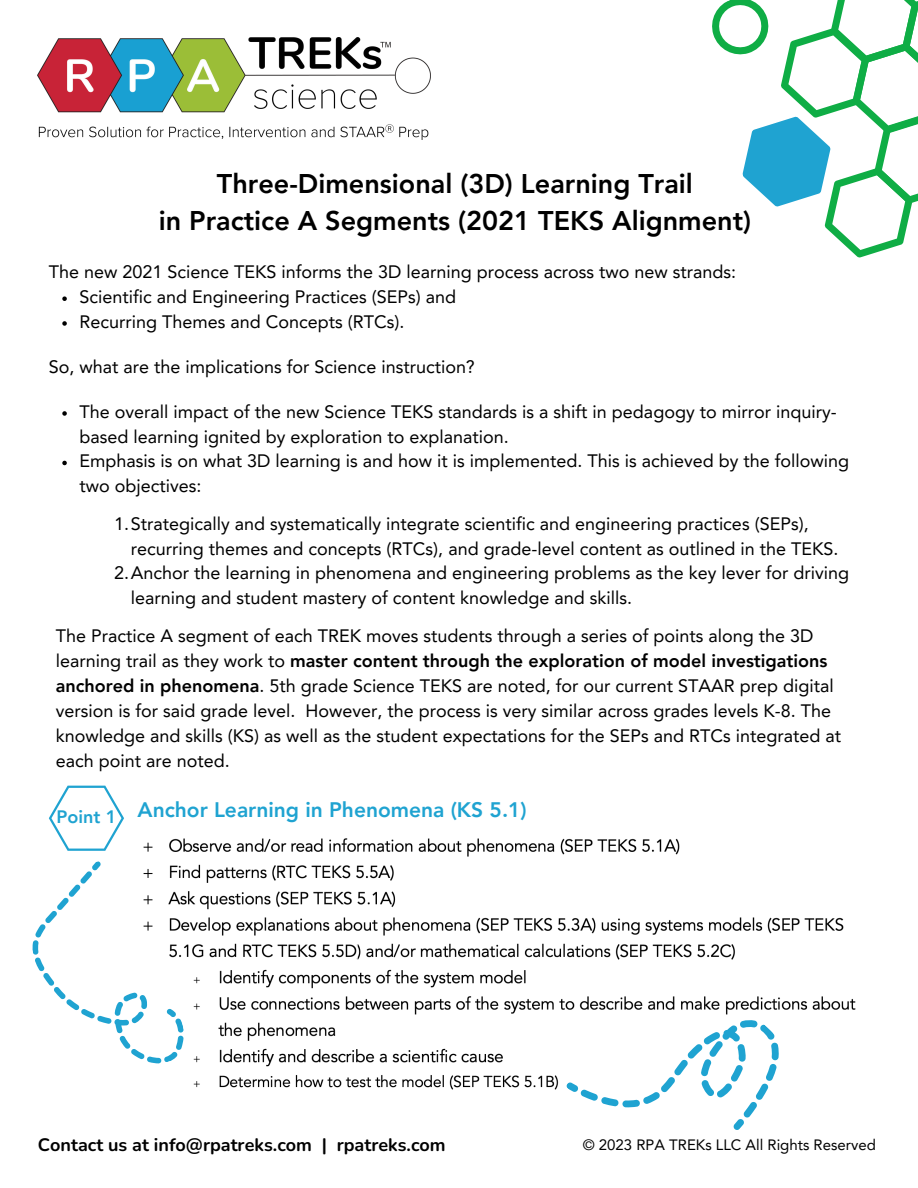
<style>
.page{position:relative;width:918px;height:1188px;background:#fff}
.page>*{position:absolute;margin:0;border:0;box-sizing:border-box;transform-origin:0 0}
.t1{font:800 27px/37.2px "Avenir LT Pro";color:#000;text-align:center}
.t2{font:800 21px "Avenir LT Pro";color:#1fa3d1}
.t3{font:18px/25px "Avenir LT Pro";color:#000}
.t4{font:700 18px "Nunito";color:#000}
.t5{font:800 18px "Avenir LT Pro";color:#1fa3d1}
.t6{font:15px "Avenir LT Pro";color:#000}
.s1{font-weight:800}
</style>
<div class="page">
<svg style="left:712px;top:0;width:206px;height:258px"></svg>
<svg style="left:49px;top:786px;width:75px;height:65px"></svg>
<img style="left:143px;top:838px;width:713px;height:252px">
<svg style="left:579px;top:964px;width:224px;height:166px"></svg>
<svg style="left:565px;top:1080px;width:15px;height:14px"></svg>
<svg style="left:32px;top:858px;width:158px;height:229px"></svg>
<img style="left:38px;top:38px;width:393px;height:102px">
<svg style="left:62px;top:296px;width:5px;height:5px"></svg>
<svg style="left:62px;top:321px;width:5px;height:5px"></svg>
<svg style="left:62px;top:411px;width:5px;height:5px"></svg>
<svg style="left:62px;top:461px;width:5px;height:4px"></svg>
<h2 class="t1" style="left:159px;top:168px;width:594px">Three-Dimensional (3D) Learning Trail<br>in Practice A Segments (2021 TEKS Alignment)</h2>
<h4 class="t3" style="left:49px;top:261px;width:689px">The new 2021 Science TEKS informs the 3D learning process across two new strands:</h4>
<p class="t3" style="left:79px;top:286px;width:378px">Scientific and Engineering Practices (SEPs) and</p>
<p class="t3" style="left:79px;top:311px;width:327px">Recurring Themes and Concepts (RTCs).</p>
<h4 class="t3" style="left:49px;top:356px;width:427px">So, what are the implications for Science instruction?</h4>
<p class="t3" style="left:79px;top:401px;width:759px">The overall impact of the new Science TEKS standards is a shift in pedagogy to mirror inquiry&shy;based learning ignited by exploration to explanation.</p>
<p class="t3" style="left:79px;top:450px;width:771px">Emphasis is on what 3D learning is and how it is implemented. This is achieved by the following two objectives:</p>
<p class="t3" style="left:131px;top:513px;width:709px;text-indent:-17px">1.Strategically and systematically integrate scientific and engineering practices (SEPs), recurring themes and concepts (RTCs), and grade-level content as outlined in the TEKS.</p>
<p class="t3" style="left:131px;top:562px;width:720px;text-indent:-17px">2.Anchor the learning in phenomena and engineering problems as the key lever for driving learning and student mastery of content knowledge and skills.</p>
<h4 class="t3" style="left:56px;top:625px;width:787px">The Practice A segment of each TREK moves students through a series of points along the 3D learning trail as they work to <span class="s1">master content through the exploration of model investigations anchored in phenomena</span>. 5th grade Science TEKS are noted, for our current STAAR prep digital version is for said grade level. However, the process is very similar across grades levels K-8. The knowledge and skills (KS) as well as the student expectations for the SEPs and RTCs integrated at each point are noted.</h4>
<h3 class="t5" style="left:56px;top:809px;width:61px">Point 1</h3>
<p class="t2" style="left:138px;top:802px;width:391px">Anchor Learning in Phenomena (KS 5.1)</p>
<p class="t4" style="left:38px;top:1133px;width:409px">Contact us at info@rpatreks.com | rpatreks.com</p>
<p class="t6" style="left:583px;top:1139px;width:295px">© 2023 RPA TREKs LLC All Rights Reserved</p>
</div>
